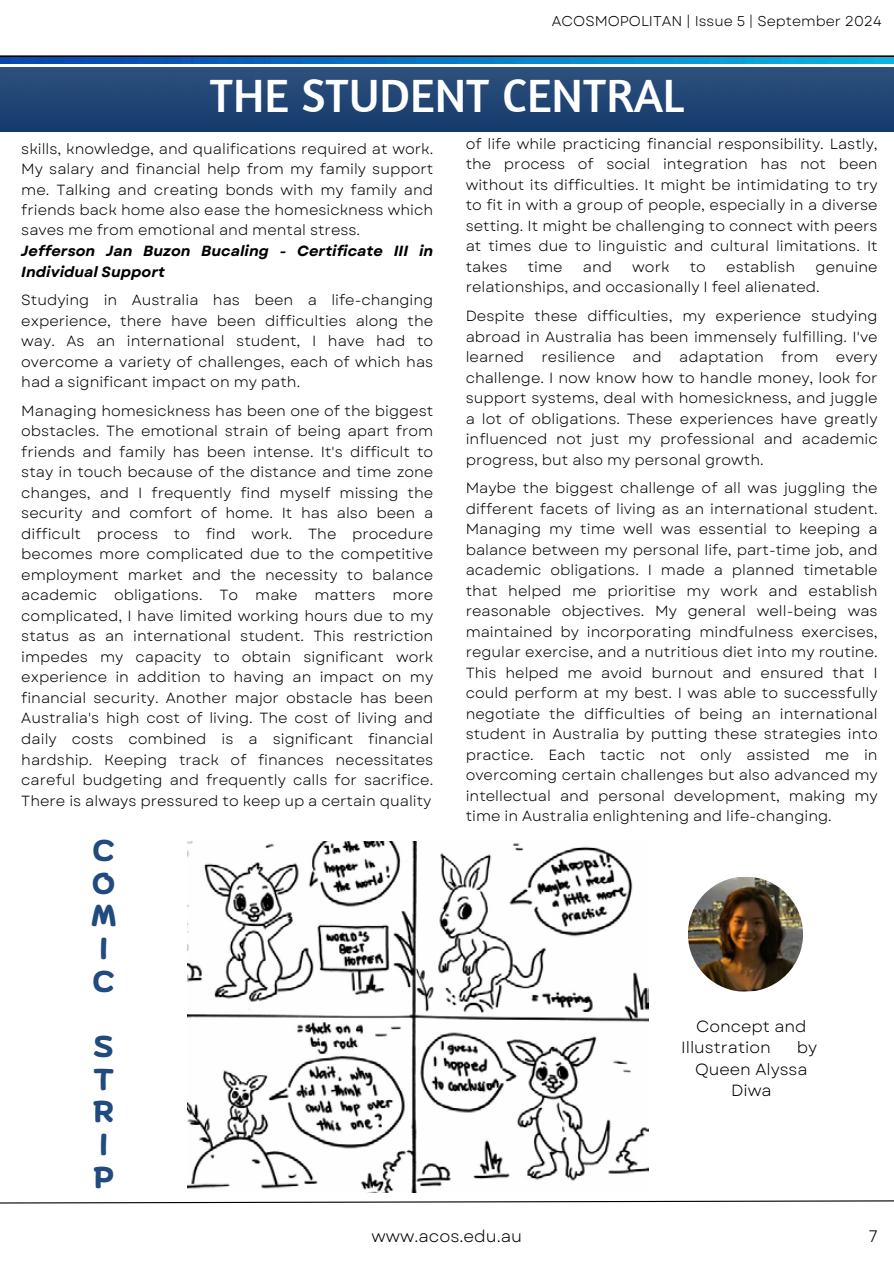
<style>
.page{position:relative;width:894px;height:1264px;background:#fff}
.page>*{position:absolute;margin:0;border:0;box-sizing:border-box;transform-origin:0 0}
.t1{font:47.7px "Amaranth";color:#fff}
.t2{font:700 30.15px/32.5px "Biski";color:#214a7e}
.t3{font:16.65px "Garet";color:#000}
.t4{font:16.2px/21.6px "Garet";color:#000}
.t5{font:14.7px/20.5px "Garet";color:#000;text-align:justify}
.t6{font:italic 700 14.7px/20.5px "Garet";color:#000}
.t7{font:14.25px "Garet";color:#000}
</style>
<div class="page">
<hr style="left:0;top:55px;width:893px;height:3px;background:#000">
<img style="left:187px;top:841px;width:461px;height:351px">
<svg style="left:0;top:1200px;width:893px;height:4px"></svg>
<img style="left:0;top:58px;width:893px;height:5px">
<img style="left:0;top:68px;width:893px;height:64px">
<img style="left:688px;top:877px;width:115px;height:115px">
<p class="t7" style="left:551px;top:11px;width:331px">ACOSMOPOLITAN | Issue 5 | September 2024</p>
<p class="t1" style="left:210px;top:66px;width:475px">THE STUDENT CENTRAL</p>
<p class="t5" style="left:21px;top:139px;width:413px">skills, knowledge, and qualifications required at work.<br>My salary and financial help from my family support me. Talking and creating bonds with my family and friends back home also ease the homesickness which saves me from emotional and mental stress.</p>
<p class="t5" style="left:465px;top:134px;width:413px">of life while practicing financial responsibility. Lastly, the process of social integration has not been without its difficulties. It might be intimidating to try to fit in with a group of people, especially in a diverse setting. It might be challenging to connect with peers at times due to linguistic and cultural limitations. It takes</p>
<h1 class="t6" style="left:21px;top:241px;width:413px">Jefferson Jan Buzon Bucaling - Certificate III in<br>Individual Support</h1>
<p class="t5" style="left:21px;top:290px;width:413px">Studying in Australia has been a life-changing experience, there have been difficulties along the way. As an international student, I have had to overcome a variety of challenges, each of which has had a significant impact on my path.</p>
<h4 class="t5" style="left:21px;top:400px;width:413px">Managing homesickness has been one of the biggest obstacles. The emotional strain of being apart from friends and family has been intense. It's difficult to stay in touch because of the distance and time zone changes, and I frequently find myself missing the security and comfort of home. It has also been a difficult process to find work. The procedure becomes more complicated due to the competitive employment market and the necessity to balance academic obligations. To make matters more complicated, I have limited working hours due to my status as an international student. This restriction impedes my capacity to obtain significant work experience in addition to having an impact on my financial security. Another major obstacle has been Australia's high cost of living. The cost of living and daily costs combined is a significant financial hardship. Keeping track of finances necessitates careful budgeting and frequently calls for sacrifice.<br>There is always pressured to keep up a certain quality</h4>
<p class="t5" style="left:527px;top:256px;width:36px">time</p>
<p class="t5" style="left:582px;top:256px;width:31px">and</p>
<p class="t5" style="left:632px;top:256px;width:39px">work</p>
<p class="t5" style="left:689px;top:256px;width:18px">to</p>
<p class="t5" style="left:726px;top:256px;width:71px">establish</p>
<p class="t5" style="left:465px;top:256px;width:413px;text-indent:350px">genuine relationships, and occasionally I feel alienated.</p>
<p class="t5" style="left:465px;top:306px;width:413px">Despite these difficulties, my experience studying abroad in Australia has been immensely fulfilling. I've learned resilience and adaptation from every challenge. I now know how to handle money, look for support systems, deal with homesickness, and juggle a lot of obligations. These experiences have greatly influenced not just my professional and academic progress, but also my personal growth.</p>
<p class="t5" style="left:465px;top:478px;width:413px">Maybe the biggest challenge of all was juggling the different facets of living as an international student.<br>Managing my time well was essential to keeping a balance between my personal life, part-time job, and academic obligations. I made a planned timetable that helped me prioritise my work and establish reasonable objectives. My general well-being was maintained by incorporating mindfulness exercises, regular exercise, and a nutritious diet into my routine.<br>This helped me avoid burnout and ensured that I could perform at my best. I was able to successfully negotiate the difficulties of being an international student in Australia by putting these strategies into practice. Each tactic not only assisted me in overcoming certain challenges but also advanced my intellectual and personal development, making my time in Australia enlightening and life-changing.</p>
<h3 class="t2" style="left:91px;top:837px;width:27px">C<br>O<br>M<br>I<br>C</h3>
<h3 class="t2" style="left:93px;top:1033px;width:22px">S<br>T<br>R<br>I<br>P</h3>
<p class="t4" style="left:681px;top:1015px;width:127px;text-indent:15px">Concept and<br>Illustration</p>
<p class="t4" style="left:796px;top:1036px;width:22px">by</p>
<p class="t4" style="left:695px;top:1058px;width:114px">Queen Alyssa</p>
<p class="t4" style="left:730px;top:1079px;width:42px">Diwa</p>
<p class="t3" style="left:371px;top:1224px;width:152px">www.acos.edu.au</p>
<h2 class="t3" style="left:868px;top:1224px;width:10px">7</h2>
</div>
